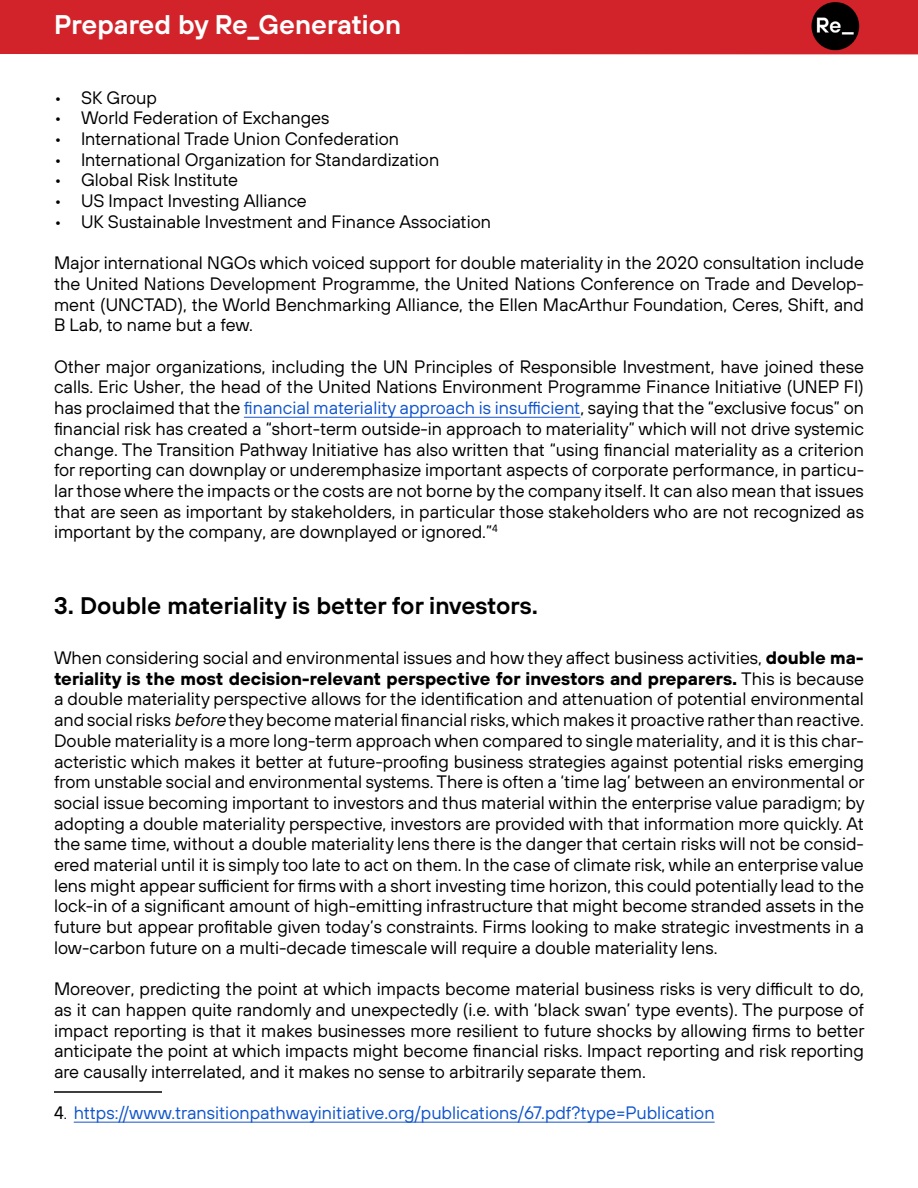
<style>
.page{position:relative;width:918px;height:1188px;background:#fff}
.page>*{position:absolute;margin:0;border:0;box-sizing:border-box;transform-origin:0 0}
.t1{font:600 27px "TT Hoves";color:#fff}
.t2{font:600 24px "TT Hoves";color:#000}
.t3{font:18px/20.7px "TT Hoves";color:#000;text-align:justify}
.t4{font:18px "TT Hoves";color:#15c}
.s1{color:#15c}
.s2{font-weight:700}
.s3{font-style:italic}
.s4{color:#000}
.s5{font-size:15px;color:#000}
</style>
<div class="page">
<div style="left:0;top:0;width:918px;height:54px;background:#d2232a"></div>
<hr style="left:244px;top:417px;width:336px;height:1px;background:#15c">
<hr style="left:54px;top:1091px;width:108px;height:2px;background:#000">
<hr style="left:74px;top:1122px;width:641px;height:1px;background:#15c">
<img style="left:811px;top:2px;width:49px;height:49px">
<h1 class="t1" style="left:54px;top:7px;width:349px">Prepared by Re_Generation</h1>
<p class="t3" style="left:54px;top:87px;width:104px">• SK Group</p>
<p class="t3" style="left:54px;top:107px;width:277px">• World Federation of Exchanges</p>
<p class="t3" style="left:54px;top:128px;width:347px">• International Trade Union Confederation</p>
<p class="t3" style="left:54px;top:149px;width:387px">• International Organization for Standardization</p>
<p class="t3" style="left:54px;top:170px;width:186px">• Global Risk Institute</p>
<p class="t3" style="left:54px;top:190px;width:254px">• US Impact Investing Alliance</p>
<p class="t3" style="left:54px;top:211px;width:439px">• UK Sustainable Investment and Finance Association</p>
<p class="t3" style="left:54px;top:252px;width:812px">Major international NGOs which voiced support for double materiality in the 2020 consultation include the United Nations Development Programme, the United Nations Conference on Trade and Develop&shy;ment (UNCTAD), the World Benchmarking Alliance, the Ellen MacArthur Foundation, Ceres, Shift, and B Lab, to name but a few.</p>
<p class="t3" style="left:54px;top:356px;width:812px">Other major organizations, including the UN Principles of Responsible Investment, have joined these calls. Eric Usher, the head of the United Nations Environment Programme Finance Initiative (UNEP FI) has proclaimed that the <span class="s1">financial materiality approach is insufficient</span>, saying that the “exclusive focus” on financial risk has created a “short-term outside-in approach to materiality” which will not drive systemic change. The Transition Pathway Initiative has also written that “using financial materiality as a criterion for reporting can downplay or underemphasize important aspects of corporate performance, in particu&shy;lar those where the impacts or the costs are not borne by the company itself. It can also mean that issues that are seen as important by stakeholders, in particular those stakeholders who are not recognized as important by the company, are downplayed or ignored.”<sup>4</sup></p>
<h2 class="t2" style="left:54px;top:589px;width:486px">3. Double materiality is better for investors.</h2>
<p class="t3" style="left:54px;top:647px;width:812px">When considering social and environmental issues and how they affect business activities, <span class="s2">double ma&shy;teriality is the most decision-relevant perspective for investors and preparers.</span> This is because a double materiality perspective allows for the identification and attenuation of potential environmental and social risks <span class="s3">before</span> they become material financial risks, which makes it proactive rather than reactive.<br>Double materiality is a more long-term approach when compared to single materiality, and it is this char&shy;acteristic which makes it better at future-proofing business strategies against potential risks emerging from unstable social and environmental systems. There is often a ‘time lag’ between an environmental or social issue becoming important to investors and thus material within the enterprise value paradigm; by adopting a double materiality perspective, investors are provided with that information more quickly. At the same time, without a double materiality lens there is the danger that certain risks will not be consid&shy;ered material until it is simply too late to act on them. In the case of climate risk, while an enterprise value lens might appear sufficient for firms with a short investing time horizon, this could potentially lead to the lock-in of a significant amount of high-emitting infrastructure that might become stranded assets in the future but appear profitable given today’s constraints. Firms looking to make strategic investments in a low-carbon future on a multi-decade timescale will require a double materiality lens.</p>
<p class="t3" style="left:54px;top:978px;width:812px">Moreover, predicting the point at which impacts become material business risks is very difficult to do, as it can happen quite randomly and unexpectedly (i.e. with ‘black swan’ type events). The purpose of impact reporting is that it makes businesses more resilient to future shocks by allowing firms to better anticipate the point at which impacts might become financial risks. Impact reporting and risk reporting are causally interrelated, and it makes no sense to arbitrarily separate them.</p>
<p class="t4" style="left:54px;top:1102px;width:662px"><span class="s4">4</span><span class="s5">.</span> https://www.transitionpathwayinitiative.org/publications/67.pdf?type=Publication</p>
</div>
